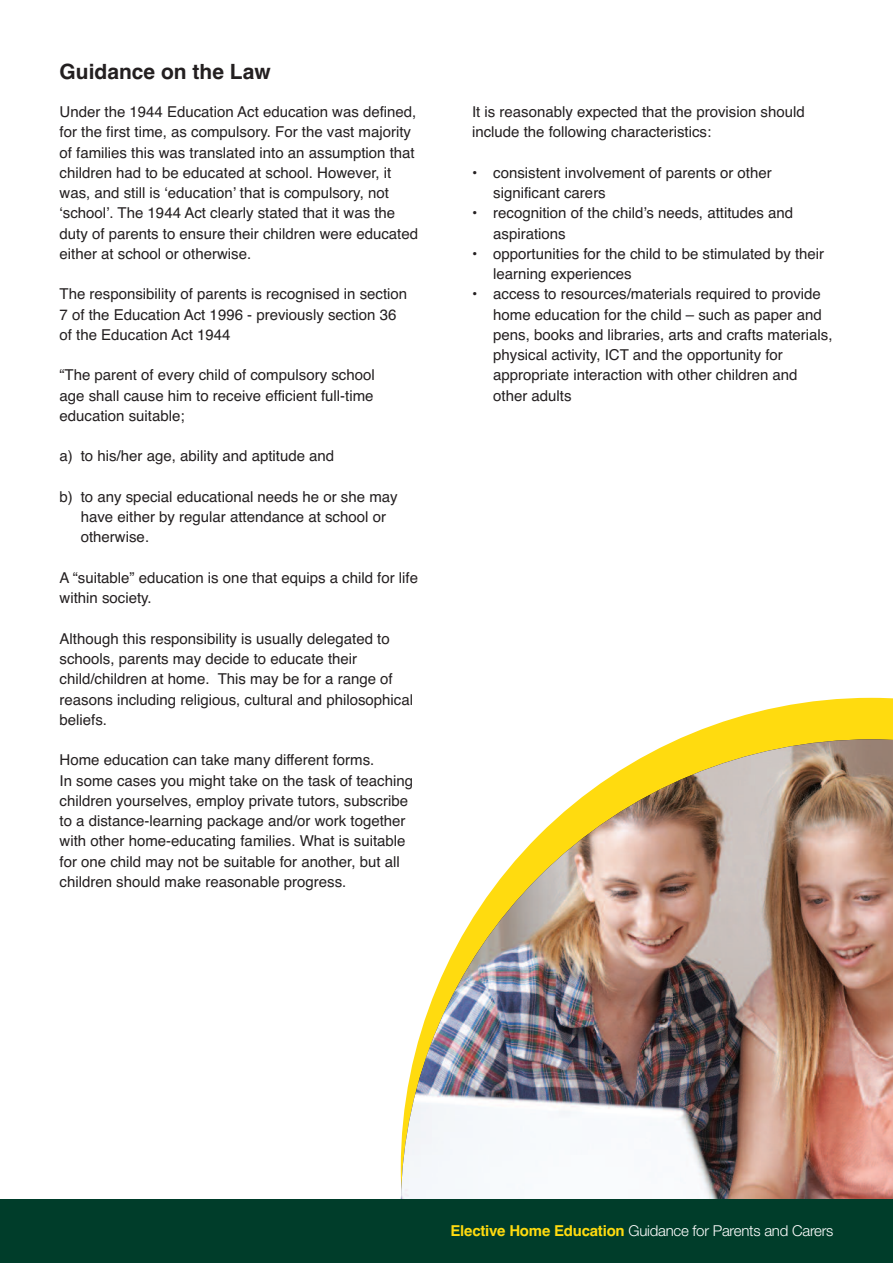
<style>
.page{position:relative;width:893px;height:1263px;background:#fff}
.page>*{position:absolute;margin:0;border:0;box-sizing:border-box;transform-origin:0 0}
.t1{font:700 21px "Helvetica";color:#231f20}
.t2{font:15px/20.2px "Helvetica";color:#231f20}
.t3{font:300 15px "Helvetica Neue";letter-spacing:-.015em;color:#fff}
.s1{font-family:"Helvetica";font-weight:700;color:#ffdb0f}
</style>
<div class="page">
<svg style="left:679px;top:698px;width:214px;height:41px;fill:#ffdb0f"></svg>
<img style="left:401px;top:739px;width:492px;height:460px">
<div style="left:0;top:1199px;width:893px;height:64px;background:#003d2a"></div>
<h1 class="t1" style="left:60px;top:59px;width:213px">Guidance on the Law</h1>
<p class="t2" style="left:60px;top:102px;width:360px">Under the 1944 Education Act education was defined, for the first time, as compulsory. For the vast majority of families this was translated into an assumption that children had to be educated at school. However, it was, and still is ‘education’ that is compulsory, not ‘school’. The 1944 Act clearly stated that it was the duty of parents to ensure their children were educated either at school or otherwise.</p>
<p class="t2" style="left:60px;top:284px;width:349px">The responsibility of parents is recognised in section<br>7 of the Education Act 1996 - previously section 36 of the Education Act 1944</p>
<p class="t2" style="left:60px;top:365px;width:317px;text-align:justify">“The parent of every child of compulsory school age shall cause him to receive efficient full-time education suitable;</p>
<p class="t2" style="left:60px;top:446px;width:276px">a) to his/her age, ability and aptitude and</p>
<p class="t2" style="left:81px;top:487px;width:318px;text-indent:-21px">b) to any special educational needs he or she may have either by regular attendance at school or otherwise.</p>
<p class="t2" style="left:60px;top:568px;width:360px">A “suitable” education is one that equips a child for life within society.</p>
<p class="t2" style="left:60px;top:628px;width:355px">Although this responsibility is usually delegated to schools, parents may decide to educate their child/children at home. This may be for a range of reasons including religious, cultural and philosophical beliefs.</p>
<p class="t2" style="left:60px;top:750px;width:355px">Home education can take many different forms.<br>In some cases you might take on the task of teaching children yourselves, employ private tutors, subscribe to a distance-learning package and/or work together with other home-educating families. What is suitable for one child may not be suitable for another, but all children should make reasonable progress.</p>
<p class="t2" style="left:472px;top:102px;width:334px">It is reasonably expected that the provision should include the following characteristics:</p>
<p class="t2" style="left:493px;top:163px;width:280px;text-indent:-21px">• consistent involvement of parents or other significant carers</p>
<p class="t2" style="left:493px;top:203px;width:301px;text-indent:-21px">• recognition of the child’s needs, attitudes and aspirations</p>
<p class="t2" style="left:493px;top:244px;width:333px;text-indent:-21px">• opportunities for the child to be stimulated by their learning experiences</p>
<p class="t2" style="left:493px;top:284px;width:341px;text-indent:-21px">• access to resources/materials required to provide home education for the child – such as paper and pens, books and libraries, arts and crafts materials, physical activity, ICT and the opportunity for appropriate interaction with other children and other adults</p>
<p class="t3" style="left:450px;top:1225px;width:385px"><span class="s1">Elective Home Education</span> Guidance for Parents and Carers</p>
</div>
